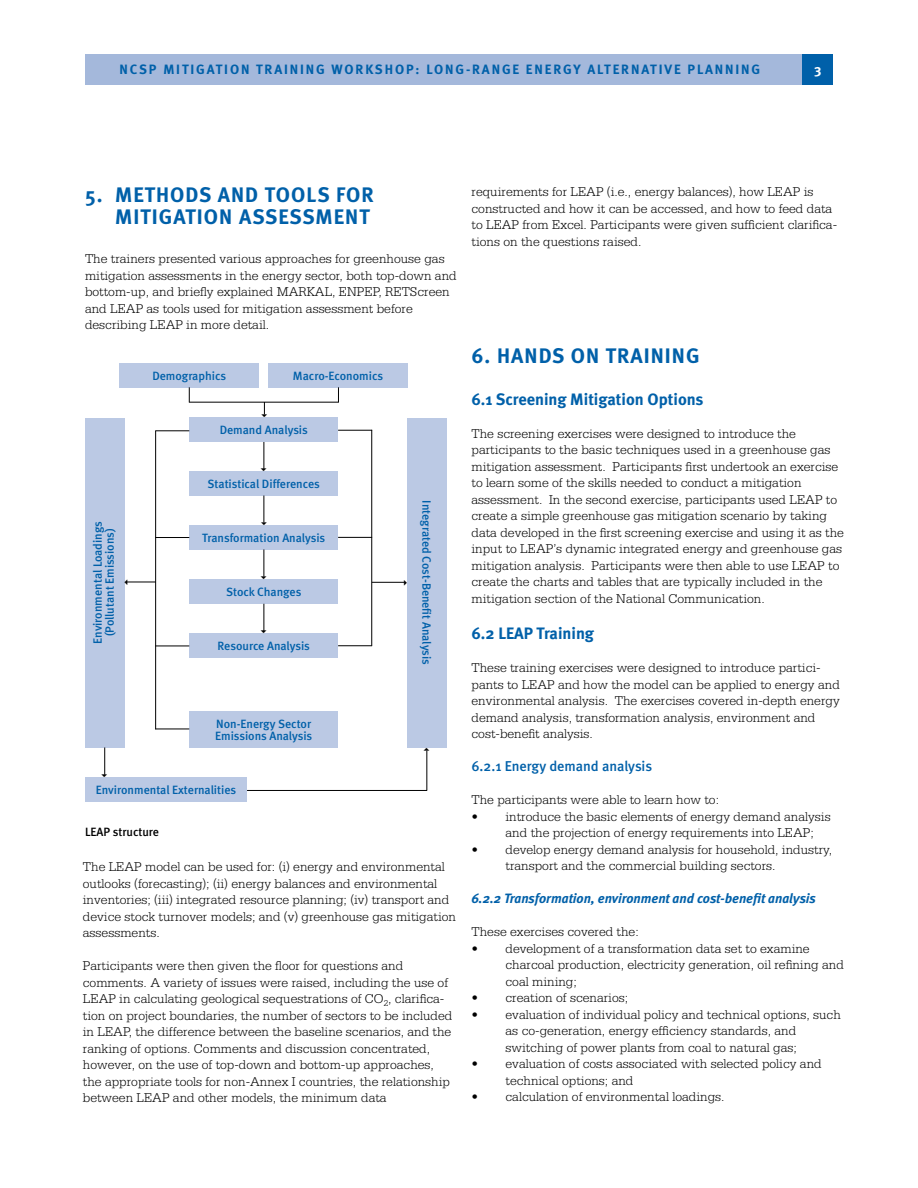
<style>
.page{position:relative;width:918px;height:1188px;background:#fff}
.page>*{position:absolute;margin:0;border:0;box-sizing:border-box;transform-origin:0 0}
.t1{font:700 21px/22.5px "Meta";letter-spacing:.05em;color:#0060a9}
.t2{font:700 16.5px "Meta";color:#0060a9}
.t3{font:500 14.25px "Meta";color:#0060a9}
.t4{font:300 13.5px/16.5px "Serifa";color:#000}
.t5{font:700 13.5px "Meta";letter-spacing:.14em;color:#0060a9}
.t6{font:italic 700 13.5px "Meta";color:#0060a9}
.t7{font:700 13.5px "Meta";color:#fff}
.t8{font:500 12px/12px "Meta";color:#0060a9}
.t9{font:500 12px "Meta";color:#000}
</style>
<div class="page">
<div style="left:189px;top:417px;width:149px;height:24px;background:#bbc9e4"></div>
<div style="left:119px;top:363px;width:140px;height:24px;background:#bbc9e4"></div>
<div style="left:268px;top:363px;width:140px;height:24px;background:#bbc9e4"></div>
<div style="left:189px;top:471px;width:149px;height:24px;background:#bbc9e4"></div>
<div style="left:189px;top:525px;width:149px;height:24px;background:#bbc9e4"></div>
<div style="left:189px;top:579px;width:149px;height:24px;background:#bbc9e4"></div>
<div style="left:189px;top:633px;width:149px;height:24px;background:#bbc9e4"></div>
<div style="left:189px;top:711px;width:149px;height:36px;background:#bbc9e4"></div>
<div style="left:85px;top:418px;width:39px;height:329px;background:#bbc9e4"></div>
<div style="left:407px;top:418px;width:40px;height:329px;background:#bbc9e4"></div>
<div style="left:85px;top:777px;width:162px;height:24px;background:#bbc9e4"></div>
<svg style="left:189px;top:387px;width:1px;height:15px"></svg>
<svg style="left:338px;top:387px;width:1px;height:16px"></svg>
<hr style="left:189px;top:402px;width:149px;height:1px;background:#000">
<hr style="left:426px;top:751px;width:1px;height:39px;background:#000">
<hr style="left:247px;top:790px;width:180px;height:1px;background:#000">
<hr style="left:155px;top:430px;width:34px;height:1px;background:#000">
<hr style="left:155px;top:729px;width:34px;height:1px;background:#000">
<hr style="left:155px;top:431px;width:1px;height:298px;background:#000">
<hr style="left:155px;top:537px;width:34px;height:1px;background:#000">
<hr style="left:155px;top:646px;width:34px;height:1px;background:#000">
<hr style="left:338px;top:645px;width:34px;height:1px;background:#000">
<hr style="left:371px;top:430px;width:1px;height:216px;background:#000">
<hr style="left:338px;top:430px;width:34px;height:1px;background:#000">
<hr style="left:338px;top:537px;width:34px;height:1px;background:#000">
<hr style="left:372px;top:582px;width:33px;height:1px;background:#000">
<div style="left:85px;top:55px;width:748px;height:30px;background:#a4b8db"></div>
<div style="left:803px;top:55px;width:30px;height:30px;background:#0060a9"></div>
<svg style="left:262px;top:402px;width:5px;height:13px"></svg>
<svg style="left:263px;top:442px;width:2px;height:27px"></svg>
<svg style="left:263px;top:496px;width:2px;height:27px"></svg>
<svg style="left:261px;top:549px;width:6px;height:28px"></svg>
<svg style="left:263px;top:604px;width:2px;height:27px"></svg>
<svg style="left:127px;top:579px;width:29px;height:6px"></svg>
<svg style="left:102px;top:747px;width:5px;height:28px"></svg>
<p class="t5" style="left:120px;top:62px;width:642px">NCSP MITIGATION TRAINING WORKSHOP: LONG-RANGE EN ERGY ALTERNATIVE PLANN ING</p>
<p class="t7" style="left:814px;top:62px;width:9px">3</p>
<h1 class="t1" style="left:115px;top:183px;width:260px;text-indent:-30px">5. M ETHODS AND TOOLS FOR<br>MITIGATION ASSESSM</h1>
<h1 class="t1" style="left:334px;top:205px;width:37px">ENT</h1>
<p class="t4" style="left:85px;top:250px;width:373px">The trainers presented various approaches for greenhouse gas mitigation assessments in the energy sector, both top-down and bottom-up, and briefly explained MARKAL, ENPEP, RETScreen and LEAP as tools used for mitigation assessment before describing LEAP in more detail.</p>
<p class="t8" style="left:152px;top:370px;width:75px">Demographics</p>
<p class="t8" style="left:293px;top:370px;width:92px">Macro-Economics</p>
<p class="t8" style="left:220px;top:424px;width:89px">Demand Analysis</p>
<p class="t8" style="left:92px;top:644px;width:124px;text-align:center;rotate:-90deg">Environmental Loadings (Pollutant Emissions)</p>
<p class="t8" style="left:208px;top:478px;width:114px">Statistical Differences</p>
<p class="t8" style="left:202px;top:532px;width:125px">Transformation Analysis</p>
<p class="t8" style="left:226px;top:586px;width:77px">Stock Changes</p>
<p class="t8" style="left:218px;top:640px;width:94px">Resource Analysis</p>
<p class="t8" style="left:215px;top:718px;width:99px">Non-Energy Sector<br>Emissions Analysis</p>
<p class="t8" style="left:96px;top:784px;width:142px">Environmental Externalities</p>
<p class="t9" style="left:85px;top:825px;width:76px">LEAP structure</p>
<p class="t8" style="left:433px;top:500px;width:166px;rotate:90deg">Integrated Cost-Benefit Analysis</p>
<p class="t4" style="left:83px;top:859px;width:375px">The LEAP model can be used for: (i) energy and environmental outlooks (forecasting); (ii) energy balances and environmental inventories; (iii) integrated resource planning; (iv) transport and device stock turnover models; and (v) greenhouse gas mitigation assessments.</p>
<p class="t4" style="left:83px;top:958px;width:371px">Participants were then given the floor for questions and comments. A variety of issues were raised, including the use of LEAP in calculating geological sequestrations of CO<sub>2</sub>, clarifica&shy;tion on project boundaries, the number of sectors to be included in LEAP, the difference between the baseline scenarios, and the ranking of options. Comments and discussion concentrated, however, on the use of top-down and bottom-up approaches, the appropriate tools for non-Annex I countries, the relationship between LEAP and other models, the minimum data</p>
<p class="t4" style="left:472px;top:183px;width:367px">requirements for LEAP (i.e., energy balances), how LEAP is constructed and how it can be accessed, and how to feed data to LEAP from Excel. Participants were given sufficient clarifica&shy;tions on the questions raised.</p>
<h1 class="t1" style="left:472px;top:344px;width:230px">6. HANDS ON TRAINING</h1>
<p class="t2" style="left:472px;top:389px;width:234px">6.1 SCREENING MITIGATION OPTIONS</p>
<p class="t4" style="left:472px;top:425px;width:374px">The screening exercises were designed to introduce the participants to the basic techniques used in a greenhouse gas mitigation assessment. Participants first undertook an exercise to learn some of the skills needed to conduct a mitigation assessment. In the second exercise, participants used LEAP to create a simple greenhouse gas mitigation scenario by taking data developed in the first screening exercise and using it as the input to LEAP’s dynamic integrated energy and greenhouse gas mitigation analysis. Participants were then able to use LEAP to create the charts and tables that are typically included in the mitigation section of the National Communication.</p>
<p class="t2" style="left:472px;top:624px;width:124px">6.2 LEAP TRAINING</p>
<p class="t4" style="left:472px;top:659px;width:370px">These training exercises were designed to introduce partici&shy;pants to LEAP and how the model can be applied to energy and environmental analysis. The exercises covered in-depth energy demand analysis, transformation analysis, environment and cost-benefit analysis.</p>
<p class="t3" style="left:472px;top:758px;width:182px">6.2.1 Energy demand analysis</p>
<p class="t4" style="left:472px;top:791px;width:249px">The participants were able to learn how to:</p>
<p class="t4" style="left:506px;top:808px;width:327px;text-indent:-34px">• introduce the basic elements of energy demand analysis and the projection of energy requirements into LEAP;</p>
<p class="t4" style="left:506px;top:841px;width:328px;text-indent:-34px">• develop energy demand analysis for household, industry, transport and the commercial building sectors.</p>
<p class="t6" style="left:472px;top:890px;width:346px">6.2.2 Transformation, environment and cost-benefit analysis</p>
<p class="t4" style="left:472px;top:923px;width:169px">These exercises covered the:</p>
<p class="t4" style="left:506px;top:940px;width:340px;text-indent:-34px">• development of a transformation data set to examine charcoal production, electricity generation, oil refining and coal mining;</p>
<p class="t4" style="left:472px;top:989px;width:158px">• creation of scenarios;</p>
<p class="t4" style="left:506px;top:1006px;width:337px;text-indent:-34px">• evaluation of individual policy and technical options, such as co-generation, energy efficiency standards, and switching of power plants from coal to natural gas;</p>
<p class="t4" style="left:506px;top:1055px;width:318px;text-indent:-34px">• evaluation of costs associated with selected policy and technical options; and</p>
<p class="t4" style="left:472px;top:1088px;width:255px">• calculation of environmental loadings.</p>
</div>
